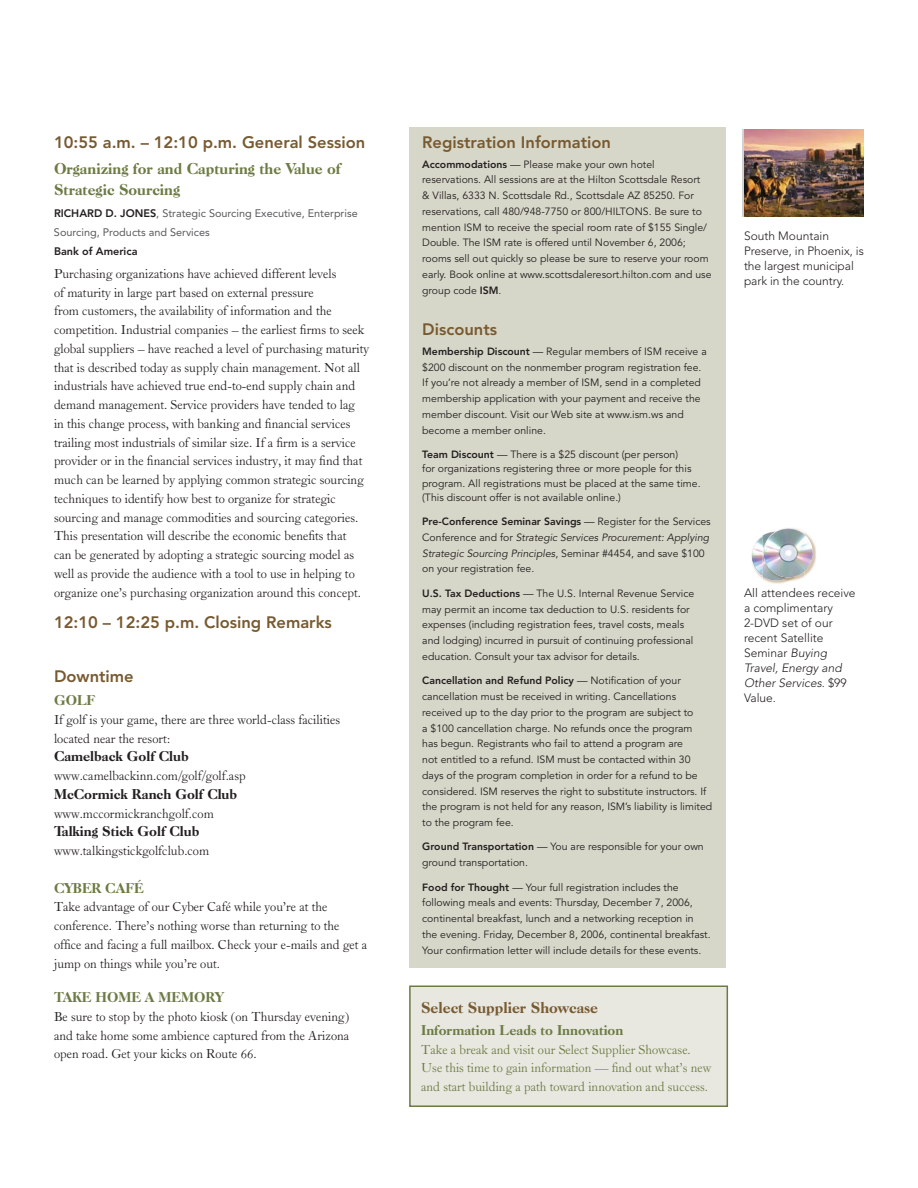
<style>
.page{position:relative;width:918px;height:1188px;background:#fff}
.page>*{position:absolute;margin:0;border:0;box-sizing:border-box;transform-origin:0 0}
.t1{font:800 16.5px "Avenir";color:#785a31}
.t2{font:800 15.3px/21.8px "Caslon Old Face BT";color:#6c7a43}
.t3{font:800 15.3px "Caslon Old Face BT";color:#785a31}
.t4{font:13.8px/18.8px "Caslon Old Face BT";color:#231f20}
.t5{font:13.8px/18.8px "Caslon Old Face BT";color:#6c7a43}
.t6{font:800 13.8px "Caslon Old Face BT";color:#231f20}
.t7{font:800 13.8px "Caslon Old Face BT";color:#6c7a43}
.t8{font:300 12px/15px "Avenir";color:#231f20}
.t9{font:10.8px/18.8px "Avenir";color:#58595b}
.t10{font:800 10.8px "Avenir";color:#231f20}
.t11{font:10.5px/15.8px "Avenir";color:#231f20}
.s1{font-weight:800;color:#231f20}
.s2{font-weight:800}
.s3{font-style:italic}
</style>
<div class="page">
<div style="left:409px;top:127px;width:316px;height:841px;background:#d7d7c9"></div>
<img style="left:744px;top:129px;width:120px;height:87px">
<div style="left:410px;top:986px;width:317px;height:120px;background:#e8e8e0"></div>
<div style="left:409px;top:986px;width:319px;height:121px;border:2px solid #6c7a43"></div>
<img style="left:751px;top:554px;width:38px;height:30px">
<img style="left:752px;top:535px;width:11px;height:42px">
<img style="left:783px;top:528px;width:33px;height:49px">
<img style="left:763px;top:530px;width:41px;height:51px">
<img style="left:763px;top:531px;width:38px;height:49px">
<img style="left:764px;top:528px;width:49px;height:49px;border-radius:50%">
<h1 class="t1" style="left:54px;top:135px;width:313px">10:55 a.m. – 12:10 p.m. General Session</h1>
<h2 class="t2" style="left:54px;top:159px;width:288px">Organizing for and Capturing the Value of<br>Strategic Sourcing</h2>
<p class="t9" style="left:54px;top:205px;width:305px"><span class="s1">RICHARD D. JONES</span>, Strategic Sourcing Executive, Enterprise<br>Sourcing, Products and Services</p>
<p class="t10" style="left:54px;top:247px;width:85px">Bank of America</p>
<p class="t4" style="left:54px;top:265px;width:317px">Purchasing organizations have achieved different levels<br>of maturity in large part based on external pressure<br>from customers, the availability of information and the competition. Industrial companies – the earliest firms to seek global suppliers – have reached a level of purchasing maturity that is described today as supply chain management. Not all industrials have achieved true end-to-end supply chain and demand management. Service providers have tended to lag<br>in this change process, with banking and financial services trailing most industrials of similar size. If a firm is a service provider or in the financial services industry, it may find that much can be learned by applying common strategic sourcing techniques to identify how best to organize for strategic sourcing and manage commodities and sourcing categories.<br>This presentation will describe the economic benefits that<br>can be generated by adopting a strategic sourcing model as well as provide the audience with a tool to use in helping to organize one’s purchasing organization around this concept.</p>
<h1 class="t1" style="left:54px;top:615px;width:279px">12:10 – 12:25 p.m. Closing Remarks</h1>
<h1 class="t1" style="left:54px;top:670px;width:81px">Downtime</h1>
<h3 class="t7" style="left:54px;top:695px;width:43px">GOLF</h3>
<h3 class="t4" style="left:54px;top:711px;width:288px">If golf is your game, there are three world-class facilities located near the resort:</h3>
<h3 class="t6" style="left:54px;top:752px;width:136px">Camelback Golf Club</h3>
<h3 class="t4" style="left:54px;top:767px;width:193px">www.camelbackinn.com/golf/golf.asp</h3>
<h3 class="t6" style="left:54px;top:789px;width:185px">McCormick Ranch Golf Club</h3>
<h3 class="t4" style="left:54px;top:805px;width:161px">www.mccormickranchgolf.com</h3>
<h3 class="t6" style="left:54px;top:827px;width:147px">Talking Stick Golf Club</h3>
<h3 class="t4" style="left:54px;top:842px;width:157px">www.talkingstickgolfclub.com</h3>
<h3 class="t7" style="left:54px;top:883px;width:91px">CYBER CAFÉ</h3>
<h3 class="t4" style="left:54px;top:899px;width:315px">Take advantage of our Cyber Café while you’re at the conference. There’s nothing worse than returning to the office and facing a full mailbox. Check your e-mails and get a jump on things while you’re out.</h3>
<h3 class="t7" style="left:54px;top:992px;width:171px">TAKE HOME A MEMORY</h3>
<h3 class="t4" style="left:54px;top:1008px;width:297px;text-align:justify">Be sure to stop by the photo kiosk (on Thursday evening) and take home some ambience captured from the Arizona open road. Get your kicks on Route 66.</h3>
<h1 class="t1" style="left:422px;top:135px;width:190px">Registration Information</h1>
<p class="t11" style="left:422px;top:157px;width:291px"><span class="s2">Accommodations</span> — Please make your own hotel reservations. All sessions are at the Hilton Scottsdale Resort<br>&amp; Villas, 6333 N. Scottsdale Rd., Scottsdale AZ 85250. For reservations, call 480/948-7750 or 800/HILTONS. Be sure to mention ISM to receive the special room rate of $155 Single/ Double. The ISM rate is offered until November 6, 2006; rooms sell out quickly so please be sure to reserve your room early. Book online at www.scottsdaleresort.hilton.com and use group code <span class="s2">ISM</span>.</p>
<h1 class="t1" style="left:422px;top:322px;width:76px">Discounts</h1>
<p class="t11" style="left:422px;top:345px;width:286px"><span class="s2">Membership Discount</span> — Regular members of ISM receive a $200 discount on the nonmember program registration fee.<br>If you’re not already a member of ISM, send in a completed membership application with your payment and receive the member discount. Visit our Web site at www.ism.ws and become a member online.</p>
<p class="t11" style="left:422px;top:449px;width:280px;line-height:14.2px"><span class="s2">Team Discount</span> — There is a $25 discount (per person)<br>for organizations registering three or more people for this program. All registrations must be placed at the same time. (This discount offer is not available online.)</p>
<p class="t11" style="left:422px;top:515px;width:290px"><span class="s2">Pre-Conference Seminar Savings</span> — Register for the Services Conference and for <span class="s3">Strategic Services Procurement: Applying Strategic Sourcing Principles</span>, Seminar #4454, and save $100 on your registration fee.</p>
<p class="t11" style="left:422px;top:587px;width:274px"><span class="s2">U.S. Tax Deductions</span> — The U.S. Internal Revenue Service may permit an income tax deduction to U.S. residents for expenses (including registration fees, travel costs, meals and lodging) incurred in pursuit of continuing professional education. Consult your tax advisor for details.</p>
<p class="t11" style="left:422px;top:674px;width:292px"><span class="s2">Cancellation and Refund Policy</span> — Notification of your cancellation must be received in writing. Cancellations received up to the day prior to the program are subject to<br>a $100 cancellation charge. No refunds once the program<br>has begun. Registrants who fail to attend a program are<br>not entitled to a refund. ISM must be contacted within 30 days of the program completion in order for a refund to be considered. ISM reserves the right to substitute instructors. If the program is not held for any reason, ISM’s liability is limited to the program fee.</p>
<p class="t11" style="left:422px;top:840px;width:283px"><span class="s2">Ground Transportation</span> — You are responsible for your own ground transportation.</p>
<p class="t11" style="left:422px;top:880px;width:290px"><span class="s2">Food for Thought</span> — Your full registration includes the following meals and events: Thursday, December 7, 2006, continental breakfast, lunch and a networking reception in the evening. Friday, December 8, 2006, continental breakfast.<br>Your confirmation letter will include details for these events.</p>
<h2 class="t3" style="left:421px;top:1002px;width:178px">Select Supplier Showcase</h2>
<h3 class="t7" style="left:421px;top:1025px;width:204px">Information Leads to Innovation</h3>
<h3 class="t5" style="left:421px;top:1041px;width:292px">Take a break and visit our Select Supplier Showcase.<br>Use this time to gain information — find out what’s new and start building a path toward innovation and success.</h3>
<p class="t8" style="left:744px;top:229px;width:121px">South Mountain<br>Preserve, in Phoenix, is the largest municipal park in the country.</p>
<p class="t8" style="left:744px;top:586px;width:113px">All attendees receive a complimentary<br>2-DVD set of our recent Satellite<br>Seminar <span class="s3">Buying<br>Travel, Energy and<br>Other Services</span>. $99<br>Value.</p>
</div>
